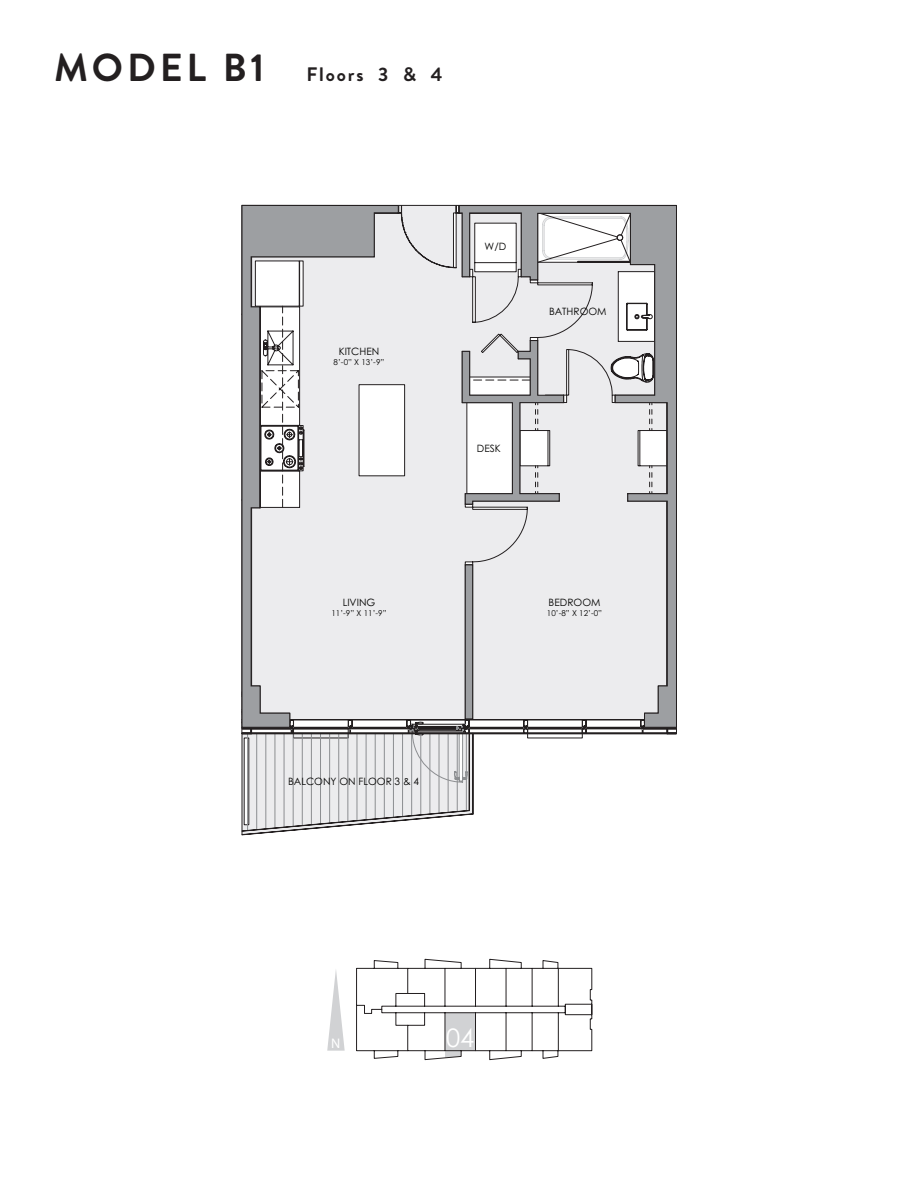
<style>
.page{position:relative;width:918px;height:1188px;background:#fff}
.page>*{position:absolute;margin:0;border:0;box-sizing:border-box;transform-origin:0 0}
.t1{font:700 39px "Brandon Grotesque";letter-spacing:.1em;color:#231f20}
.t2{font:25.5px "Century Gothic";color:#fff}
.t3{font:700 19.5px "Brandon Grotesque";letter-spacing:.1em;color:#231f20}
.t4{font:13.95px "Myriad Pro";color:#fff}
.t5{font:10.2px "Century Gothic";color:#050504}
.t6{font:8.1px "Century Gothic";color:#050504}
</style>
<div class="page">
<svg style="left:242px;top:205px;width:435px;height:630px"></svg>
<svg style="left:241px;top:204px;width:158px;height:524px;background:#d7d7d9"></svg>
<svg style="left:327px;top:970px;width:18px;height:81px"></svg>
<svg style="left:356px;top:959px;width:236px;height:101px"></svg>
<h1 class="t1" style="left:54px;top:41px;width:212px">MODEL B1</h1>
<h3 class="t3" style="left:306px;top:61px;width:137px">Floors 3 &amp; 4</h3>
<p class="t5" style="left:339px;top:345px;width:42px">KITCHEN</p>
<p class="t6" style="left:334px;top:357px;width:52px">8’-0” X 13’-9”</p>
<p class="t5" style="left:343px;top:595px;width:34px">LIVING</p>
<p class="t6" style="left:331px;top:607px;width:57px">11’-9” X 11’-9”</p>
<p class="t5" style="left:485px;top:239px;width:23px">W/D</p>
<p class="t5" style="left:549px;top:304px;width:59px">BATHROOM</p>
<p class="t5" style="left:477px;top:441px;width:25px">DESK</p>
<p class="t5" style="left:549px;top:595px;width:53px">BEDROOM</p>
<p class="t6" style="left:547px;top:607px;width:57px">10’-8” X 12’-0”</p>
<p class="t5" style="left:288px;top:775px;width:133px">BALCONY ON FLOOR 3 &amp; 4</p>
<h3 class="t4" style="left:331px;top:1035px;width:11px">N</h3>
<h2 class="t2" style="left:446px;top:1020px;width:30px">04</h2>
</div>
